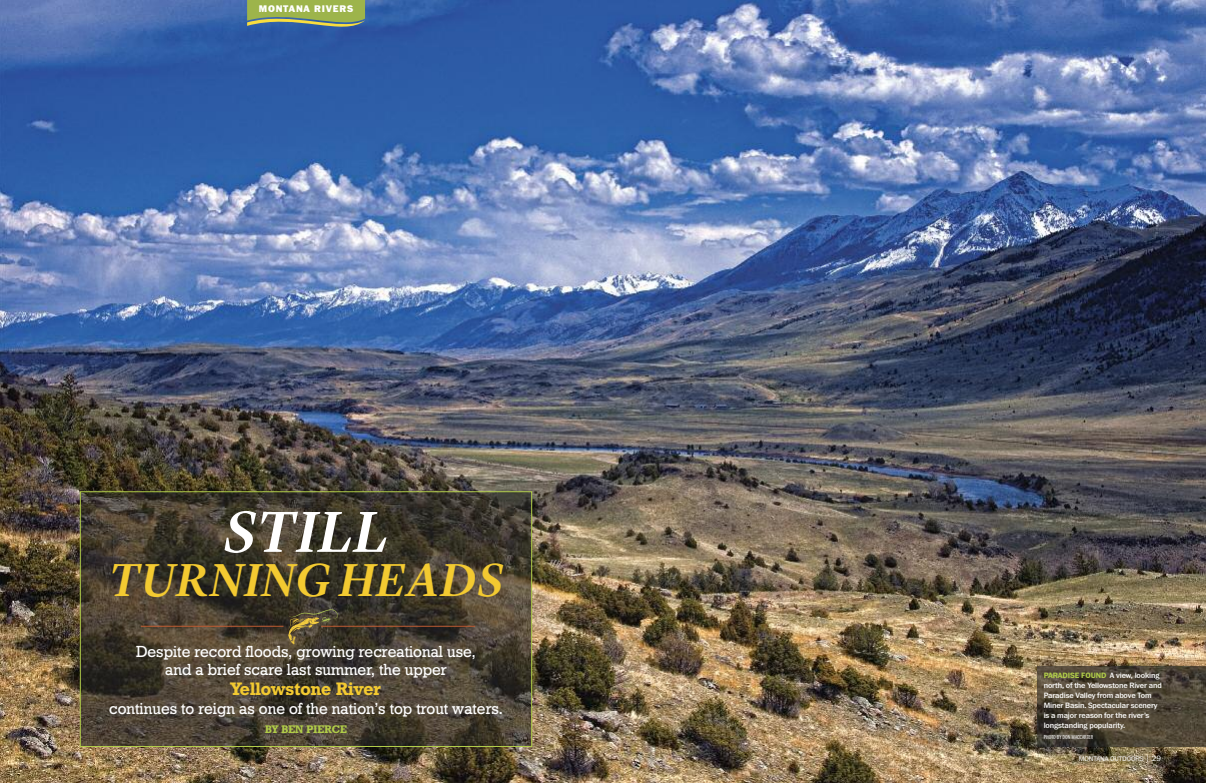
<style>
.page{position:relative;width:1206px;height:783px;background:#fff}
.page>*{position:absolute;margin:0;border:0;box-sizing:border-box;transform-origin:0 0}
.t1{font:italic 500 60px "Lyon Display";letter-spacing:.02em;color:#fff}
.t2{font:italic 500 48px "Lyon Display";letter-spacing:.02em;color:#f3ca31}
.t3{font:18px "Geometric Slab 712 BT Bold A";color:#f3ca31}
.t4{font:16px/18px "Geometric Slab 712 BT Medium A";color:#fff;text-align:center}
.t5{font:11px "Geometric Slab 712 BT Bold A";letter-spacing:.005em;color:#b1cd49}
.t6{font:900 10px "Franklin ITC Std";letter-spacing:.075em;color:#fff}
.t7{font:500 8px/10px "Franklin ITC Std";letter-spacing:-.015em;color:#fff}
.t8{font:300 7px "Franklin ITC Std";color:#fff}
.t9{font:300 6px "Franklin Cond ITC Std";color:#fff}
.s1{font-weight:700;color:#b1cd49}
.s2{font-size:8px}
</style>
<div class="page">
<img style="left:0;top:0;width:1206px;height:783px">
<svg style="left:247px;top:0;width:118px;height:35px;background:#7b966a"></svg>
<img style="left:82px;top:493px;width:448px;height:252px">
<div style="left:80px;top:491px;width:452px;height:256px;border:1px solid #b1cd49"></div>
<svg style="left:288px;top:609px;width:50px;height:36px;background:#5d5234"></svg>
<hr style="left:141px;top:626px;width:143px;height:1px;background:#c15d33">
<hr style="left:321px;top:626px;width:154px;height:1px;background:#c15d33">
<img style="left:1038px;top:666px;width:168px;height:81px">
<p class="t6" style="left:259px;top:5px;width:96px">MONTANA RIVERS</p>
<h1 class="t1" style="left:224px;top:507px;width:166px">STILL</h1>
<h2 class="t2" style="left:108px;top:560px;width:397px">TURNING HEADS</h2>
<h3 class="t4" style="left:136px;top:643px;width:341px">Despite record floods, growing recreational use, and a brief scare last summer, the upper</h3>
<h3 class="t3" style="left:231px;top:679px;width:152px">Yellowstone River</h3>
<h3 class="t4" style="left:109px;top:700px;width:395px">continues to reign as one of the nation’s top trout waters.</h3>
<h3 class="t5" style="left:265px;top:723px;width:83px">BY BEN PIERCE</h3>
<p class="t7" style="left:1044px;top:671px;width:120px"><span class="s1">PARADISE FOUND</span> A view, looking north, of the Yellowstone River and<br>Paradise Valley from above Tom<br>Miner Basin. Spectacular scenery is a major reason for the river’s longstanding popularity.</p>
<p class="t9" style="left:1044px;top:735px;width:51px">PHOTO BY DON MACCARTER</p>
<p class="t8" style="left:1079px;top:756px;width:84px">MONTANA OUTDOORS <span class="s2">29</span></p>
</div>
